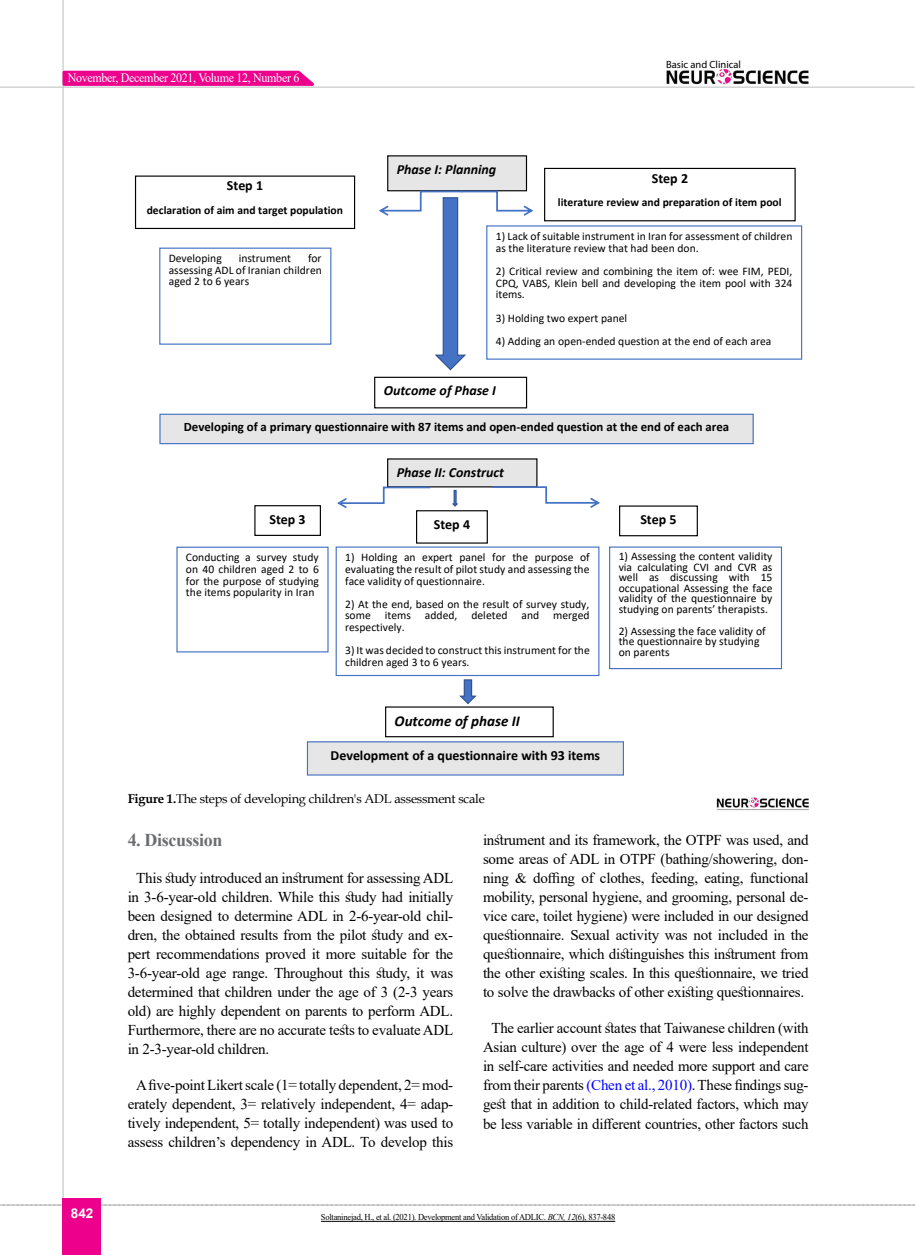
<style>
.page{position:relative;width:915px;height:1255px;background:#fff}
.page>*{position:absolute;margin:0;border:0;box-sizing:border-box;transform-origin:0 0}
.t1{font:700 18px "Times New Roman";letter-spacing:-.02em;color:#6d6e71}
.t2{font:15px/19px "Times New Roman";letter-spacing:-.015em;color:#000;text-align:justify}
.t3{font:italic 700 15px "Calibri";color:#000}
.t4{font:700 13.95px "Calibri";color:#000}
.t5{font:italic 700 13.95px "Calibri";color:#000}
.t6{font:700 13.5px "Arial";color:#fff}
.t7{font:700 12.9px "Calibri";color:#000}
.t8{font:12.75px "Book Antiqua";letter-spacing:-.015em;color:#000}
.t9{font:12.75px "Times New Roman";letter-spacing:-.025em;color:#fff;scale:.94 1}
.t10{font:11.55px/11.7px "Calibri";color:#000;text-align:justify}
.t11{font:700 11.55px "Calibri";color:#000}
.t12{font:10.5px "Myriad Pro";color:#000}
.t13{font:9px "Times New Roman";letter-spacing:-.03em;color:#000;scale:.95 1}
.s1{font-weight:700}
.s2{color:#00f}
.s3{font-style:italic}
</style>
<div class="page">
<svg style="left:0;top:1204px;width:915px;height:1px"></svg>
<hr style="left:62px;top:0;width:2px;height:1254px;background:#c2c4c6">
<img style="left:666px;top:69px;width:142px;height:16px">
<div style="left:63px;top:1198px;width:38px;height:56px;background:#ec008c"></div>
<svg style="left:61px;top:69px;width:259px;height:18px;background:#ee32a1"></svg>
<hr style="left:0;top:87px;width:914px;height:1px;background:#c2c4c6">
<img style="left:716px;top:797px;width:92px;height:13px">
<div style="left:387px;top:156px;width:139px;height:35px;background:#e7e6e6"></div>
<div style="left:387px;top:155px;width:140px;height:36px;border:1px solid #000"></div>
<div style="left:135px;top:175px;width:220px;height:54px;border:1px solid #000"></div>
<div style="left:544px;top:168px;width:251px;height:53px;border:1px solid #000"></div>
<div style="left:159px;top:247px;width:172px;height:98px;border:1px solid #4472c4"></div>
<div style="left:486px;top:225px;width:315px;height:135px;border:1px solid #4472c4"></div>
<div style="left:385px;top:706px;width:168px;height:31px;border:1px solid #000"></div>
<svg style="left:379px;top:191px;width:154px;height:180px"></svg>
<div style="left:160px;top:414px;width:592px;height:29px;background:#e7e6e6"></div>
<div style="left:159px;top:413px;width:594px;height:31px;border:1px solid #4472c4"></div>
<div style="left:387px;top:459px;width:149px;height:28px;background:#e7e6e6"></div>
<div style="left:416px;top:510px;width:71px;height:33px;border:1px solid #000"></div>
<div style="left:254px;top:505px;width:67px;height:31px;border:1px solid #000"></div>
<div style="left:619px;top:505px;width:78px;height:31px;border:1px solid #000"></div>
<svg style="left:492px;top:486px;width:107px;height:22px"></svg>
<svg style="left:337px;top:486px;width:93px;height:22px"></svg>
<div style="left:176px;top:546px;width:152px;height:106px;border:1px solid #4472c4"></div>
<div style="left:335px;top:546px;width:264px;height:130px;border:1px solid #4472c4"></div>
<div style="left:609px;top:546px;width:172px;height:123px;border:1px solid #4472c4"></div>
<svg style="left:452px;top:490px;width:6px;height:17px"></svg>
<svg style="left:459px;top:679px;width:18px;height:26px"></svg>
<div style="left:307px;top:741px;width:316px;height:34px;background:#e7e6e6"></div>
<div style="left:307px;top:741px;width:316px;height:34px;border:1px solid #4472c4"></div>
<div style="left:374px;top:377px;width:153px;height:31px;border:1px solid #000"></div>
<hr style="left:321px;top:1220px;width:294px;height:1px;background:#000">
<p class="t9" style="left:68px;top:69px;width:248px">November, December 2021, Volume 12, Number 6</p>
<p class="t4" style="left:227px;top:176px;width:38px">Step 1</p>
<p class="t11" style="left:147px;top:201px;width:198px">declaration of aim and target population</p>
<p class="t10" style="left:169px;top:252px;width:154px;text-indent:139px">for assessing ADL of Iranian children aged 2 to 6 years</p>
<p class="t10" style="left:169px;top:252px;width:54px">Developing</p>
<p class="t10" style="left:238px;top:252px;width:54px">instrument</p>
<p class="t5" style="left:396px;top:159px;width:101px">Phase I: Planning</p>
<p class="t12" style="left:666px;top:58px;width:76px">Basic and Clinical</p>
<p class="t4" style="left:651px;top:168px;width:38px">Step 2</p>
<p class="t11" style="left:557px;top:194px;width:225px">literature review and preparation of item pool</p>
<p class="t10" style="left:495px;top:230px;width:298px">1) Lack of suitable instrument in Iran for assessment of children as the literature review that had been don.</p>
<p class="t10" style="left:495px;top:265px;width:298px">2) Critical review and combining the item of: wee FIM, PEDI, CPQ, VABS, Klein bell and developing the item pool with 324 items.</p>
<p class="t10" style="left:495px;top:311px;width:133px">3) Holding two expert panel</p>
<p class="t10" style="left:495px;top:335px;width:277px">4) Adding an open-ended question at the end of each area</p>
<p class="t5" style="left:383px;top:381px;width:114px">Outcome of Phase I</p>
<p class="t7" style="left:184px;top:418px;width:546px">Developing of a primary questionnaire with 87 items and open-ended question at the end of each area</p>
<p class="t5" style="left:396px;top:462px;width:109px">Phase II: Construct</p>
<p class="t4" style="left:269px;top:509px;width:38px">Step 3</p>
<p class="t4" style="left:640px;top:509px;width:38px">Step 5</p>
<p class="t10" style="left:186px;top:551px;width:134px">Conducting a survey study on 40 children aged 2 to 6 for the purpose of studying the items popularity in Iran</p>
<p class="t10" style="left:345px;top:551px;width:246px">1) Holding an expert panel for the purpose of evaluating the result of pilot study and assessing the face validity of questionnaire.</p>
<p class="t10" style="left:345px;top:597px;width:246px">2) At the end, based on the result of survey study, some items added, deleted and merged respectively.</p>
<p class="t10" style="left:345px;top:644px;width:246px">3) It was decided to construct this instrument for the children aged 3 to 6 years.</p>
<p class="t4" style="left:433px;top:514px;width:38px">Step 4</p>
<p class="t10" style="left:618px;top:551px;width:155px;line-height:10.5px">1) Assessing the content validity via calculating CVI and CVR as well as discussing with 15 occupational Assessing the face validity of the questionnaire by studying on parents’ therapists.</p>
<p class="t10" style="left:618px;top:625px;width:148px;line-height:10.5px;text-align:left">2) Assessing the face validity of the questionnaire by studying on parents</p>
<p class="t3" style="left:394px;top:710px;width:127px">Outcome of phase II</p>
<p class="t4" style="left:330px;top:745px;width:271px">Development of a questionnaire with 93 items</p>
<p class="t8" style="left:128px;top:789px;width:358px"><span class="s1">Figure 1.</span>The steps of developing children's ADL assessment scale</p>
<p class="t6" style="left:71px;top:1203px;width:24px">842</p>
<p class="t1" style="left:128px;top:827px;width:96px">4. Discussion</p>
<p class="t2" style="left:128px;top:867px;width:327px;text-indent:9px">This study introduced an instrument for assessing ADL in 3-6-year-old children. While this study had initially been designed to determine ADL in 2-6-year-old chil&shy;dren, the obtained results from the pilot study and ex&shy;pert recommendations proved it more suitable for the 3-6-year-old age range. Throughout this study, it was determined that children under the age of 3 (2-3 years old) are highly dependent on parents to perform ADL.<br>Furthermore, there are no accurate tests to evaluate ADL in 2-3-year-old children.</p>
<p class="t2" style="left:128px;top:1075px;width:327px;text-align:center">A five-point Likert scale (1= totally dependent, 2= mod&shy;erately dependent, 3= relatively independent, 4= adap&shy;tively independent, 5= totally independent) was used to assess children’s dependency in ADL. To develop this</p>
<p class="t2" style="left:483px;top:829px;width:327px">instrument and its framework, the OTPF was used, and some areas of ADL in OTPF (bathing/showering, don&shy;ning &amp; doffing of clothes, feeding, eating, functional mobility, personal hygiene, and grooming, personal de&shy;vice care, toilet hygiene) were included in our designed questionnaire. Sexual activity was not included in the questionnaire, which distinguishes this instrument from the other existing scales. In this questionnaire, we tried to solve the drawbacks of other existing questionnaires.</p>
<p class="t2" style="left:483px;top:1018px;width:327px;text-align:center">The earlier account states that Taiwanese children (with Asian culture) over the age of 4 were less independent in self-care activities and needed more support and care from their parents <span class="s2">(Chen et al., 2010)</span>. These findings sug&shy;gest that in addition to child-related factors, which may be less variable in different countries, other factors such</p>
<p class="t13" style="left:321px;top:1210px;width:311px">Soltaninejad, H., et al. (2021). Development and Validation of ADLIC. <span class="s3">BCN, 12</span>(6), 837-848</p>
</div>
